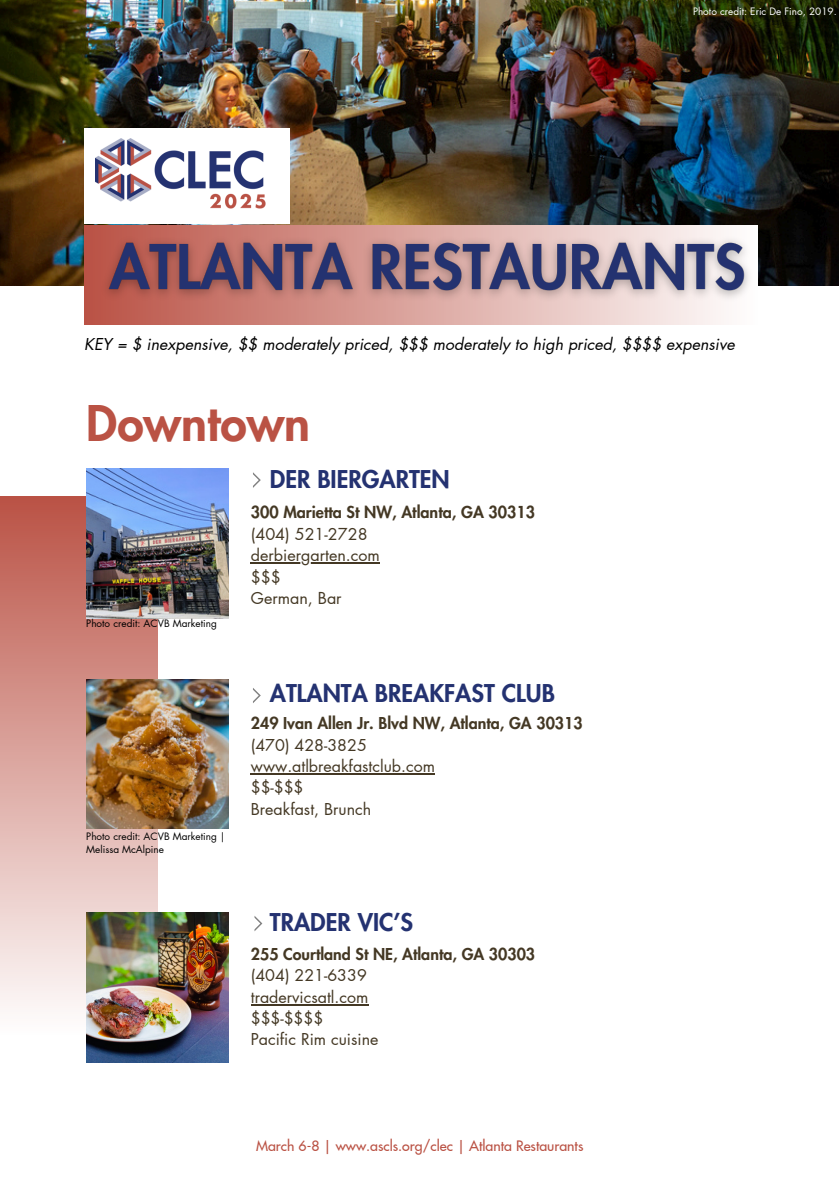
<style>
.page{position:relative;width:839px;height:1191px;background:#fff}
.page>*{position:absolute;margin:0;border:0;box-sizing:border-box;transform-origin:0 0}
.t1{font:800 48px "Futura LT Pro";color:#ba5244}
.t2{font:800 24px "Futura LT Pro";color:#243271}
.t3{font:16px/21.4px "Futura LT Pro";color:#443824}
.t4{font:italic 16px "Futura LT Pro";color:#000}
.t5{font:800 16px/21.4px "Futura LT Pro";color:#443824}
.t6{font:500 14px "Futura LT Pro";color:#ba5244}
.t7{font:10px/13.4px "Futura LT Pro";color:#000}
.t8{font:10px "Futura LT Pro";color:#fff}
.s1{font-weight:400}
.s2{font-weight:800}
</style>
<div class="page">
<img style="left:0;top:0;width:838px;height:285px">
<div style="left:84px;top:128px;width:205px;height:95px;background:#fff"></div>
<div style="left:84px;top:226px;width:673px;height:98px;background:linear-gradient(to right,#ba5245,#fefefd)"></div>
<div style="left:0;top:496px;width:157px;height:539px;background:linear-gradient(to bottom,#ba5245,#fefdfd)"></div>
<img style="left:86px;top:912px;width:143px;height:150px">
<svg style="left:254px;top:916px;width:8px;height:15px"></svg>
<img style="left:95px;top:138px;width:171px;height:71px">
<img style="left:92px;top:228px;width:668px;height:81px">
<img style="left:86px;top:469px;width:143px;height:150px">
<svg style="left:253px;top:472px;width:8px;height:16px"></svg>
<hr style="left:251px;top:562px;width:129px;height:2px;background:#443824">
<img style="left:86px;top:680px;width:143px;height:148px">
<svg style="left:253px;top:688px;width:8px;height:15px"></svg>
<hr style="left:251px;top:773px;width:184px;height:2px;background:#443824">
<hr style="left:251px;top:1004px;width:117px;height:1px;background:#443824">
<h3 class="t8" style="left:693px;top:7px;width:145px">Photo credit: Eric De Fino, 2019.</h3>
<p class="t4" style="left:84px;top:337px;width:652px">KEY = $ inexpensive, $$ moderately priced, $$$ moderately to high priced, $$$$ expensive</p>
<h4 class="t1" style="left:86px;top:402px;width:225px">Downtown</h4>
<p class="t7" style="left:86px;top:617px;width:132px">Photo credit: ACVB Marketing</p>
<p class="t7" style="left:86px;top:830px;width:141px">Photo credit: ACVB Marketing |<br>Melissa McAlpine</p>
<p class="t2" style="left:270px;top:468px;width:181px">DER BIERGARTEN</p>
<h4 class="t5" style="left:251px;top:502px;width:286px">300 Marietta St NW, Atlanta, GA 30313 <span class="s1">(404) 521-2728</span></h4>
<h2 class="t3" style="left:251px;top:545px;width:131px">derbiergarten.com $$$<br>German, Bar</h2>
<p class="t2" style="left:270px;top:682px;width:286px">ATLANTA BREAKFAST CLUB</p>
<p class="t3" style="left:251px;top:713px;width:333px"><span class="s2">249 Ivan Allen Jr. Blvd NW, Atlanta, GA 30313 </span>(470) 428-3825<br>www.atlbreakfastclub.com<br>$$-$$$<br>Breakfast, Brunch</p>
<p class="t2" style="left:270px;top:911px;width:145px">TRADER VIC’S</p>
<h3 class="t3" style="left:251px;top:944px;width:286px"><span class="s2">255 Courtland St NE, Atlanta, GA 30303 </span>(404) 221-6339<br>tradervicsatl.com<br>$$$-$$$$<br>Pacific Rim cuisine</h3>
<p class="t6" style="left:256px;top:1139px;width:329px">March 6-8 | www.ascls.org/clec | Atlanta Restaurants</p>
</div>
